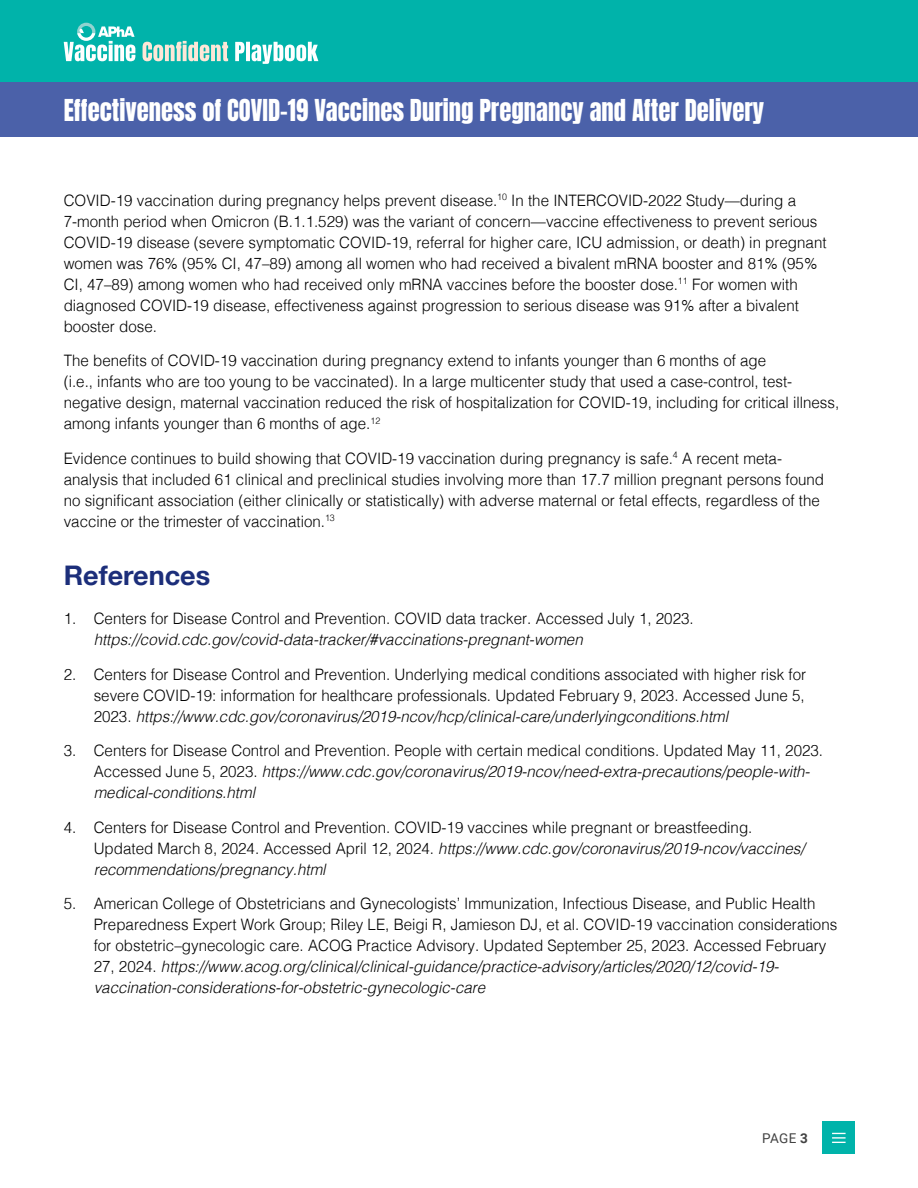
<style>
.page{position:relative;width:918px;height:1188px;background:#fff}
.page>*{position:absolute;margin:0;border:0;box-sizing:border-box;transform-origin:0 0}
.t1{font:700 27px "Helvetica Neue";color:#1c2e7a}
.t2{font:25.65px "Anton";color:#fff;scale:.96 1}
.t3{font:300 15.75px/21px "Helvetica";color:#000;scale:.96 1}
.t4{font:italic 300 15.75px "Helvetica";color:#000;scale:.96 1}
.t5{font:13.5px "Roboto";color:#424242}
.s1{font-style:italic}
.s2{font-weight:700}
</style>
<div class="page">
<div style="left:0;top:0;width:918px;height:82px;background:#00b3aa"></div>
<div style="left:0;top:82px;width:918px;height:55px;background:#4b61a9"></div>
<svg style="left:235px;top:42px;width:83px;height:22px"></svg>
<svg style="left:143px;top:41px;width:85px;height:20px"></svg>
<svg style="left:64px;top:23px;width:71px;height:38px"></svg>
<div style="left:823px;top:1122px;width:32px;height:32px;background:#00b3aa"></div>
<svg style="left:832px;top:1133px;width:14px;height:10px"></svg>
<h2 class="t2" style="left:64px;top:97px;width:731px">Effectiveness of COVID-19 Vaccines During Pregnancy and After Delivery</h2>
<p class="t3" style="left:64px;top:189px;width:796px">COVID-19 vaccination during pregnancy helps prevent disease.<sup>10</sup> In the INTERCOVID-2022 Study—during a 7-month period when Omicron (B.1.1.529) was the variant of concern—vaccine effectiveness to prevent serious COVID-19 disease (severe symptomatic COVID-19, referral for higher care, ICU admission, or death) in pregnant women was 76% (95% CI, 47–89) among all women who had received a bivalent mRNA booster and 81% (95% CI, 47–89) among women who had received only mRNA vaccines before the booster dose.<sup>11</sup> For women with diagnosed COVID-19 disease, effectiveness against progression to serious disease was 91% after a bivalent booster dose.</p>
<p class="t3" style="left:64px;top:349px;width:809px">The benefits of COVID-19 vaccination during pregnancy extend to infants younger than 6 months of age<br>(i.e., infants who are too young to be vaccinated). In a large multicenter study that used a case-control, test&shy;negative design, maternal vaccination reduced the risk of hospitalization for COVID-19, including for critical illness, among infants younger than 6 months of age.<sup>12</sup></p>
<p class="t3" style="left:64px;top:447px;width:794px">Evidence continues to build showing that COVID-19 vaccination during pregnancy is safe.<sup>4</sup> A recent meta&shy;analysis that included 61 clinical and preclinical studies involving more than 17.7 million pregnant persons found no significant association (either clinically or statistically) with adverse maternal or fetal effects, regardless of the vaccine or the trimester of vaccination.<sup>13</sup></p>
<h1 class="t1" style="left:64px;top:554px;width:148px">References</h1>
<p class="t3" style="left:64px;top:607px;width:658px">1. Centers for Disease Control and Prevention. COVID data tracker. Accessed July 1, 2023.</p>
<p class="t4" style="left:94px;top:626px;width:511px">https://covid.cdc.gov/covid-data-tracker/#vaccinations-pregnant-women</p>
<p class="t3" style="left:94px;top:662px;width:744px;text-align:justify;text-indent:-30px">2. Centers for Disease Control and Prevention. Underlying medical conditions associated with higher risk for severe COVID-19: information for healthcare professionals. Updated February 9, 2023. Accessed June 5, 2023. <span class="s1">https://www.cdc.gov/coronavirus/2019-ncov/hcp/clinical-care/underlyingconditions.html</span></p>
<p class="t3" style="left:94px;top:739px;width:761px;text-indent:-30px">3. Centers for Disease Control and Prevention. People with certain medical conditions. Updated May 11, 2023.<br>Accessed June 5, 2023. <span class="s1">https://www.cdc.gov/coronavirus/2019-ncov/need-extra-precautions/people-with&shy;medical-conditions.html</span></p>
<p class="t3" style="left:94px;top:815px;width:742px;text-indent:-30px">4. Centers for Disease Control and Prevention. COVID-19 vaccines while pregnant or breastfeeding.<br>Updated March 8, 2024. Accessed April 12, 2024. <span class="s1">https://www.cdc.gov/coronavirus/2019-ncov/vaccines/ recommendations/pregnancy.html</span></p>
<p class="t3" style="left:94px;top:892px;width:776px;text-indent:-30px">5. American College of Obstetricians and Gynecologists’ Immunization, Infectious Disease, and Public Health Preparedness Expert Work Group; Riley LE, Beigi R, Jamieson DJ, et al. COVID-19 vaccination considerations for obstetric–gynecologic care. ACOG Practice Advisory. Updated September 25, 2023. Accessed February 27, 2024. <span class="s1">https://www.acog.org/clinical/clinical-guidance/practice-advisory/articles/2020/12/covid-19- vaccination-considerations-for-obstetric-gynecologic-care</span></p>
<p class="t5" style="left:762px;top:1129px;width:47px">PAGE <span class="s2">3</span></p>
</div>
